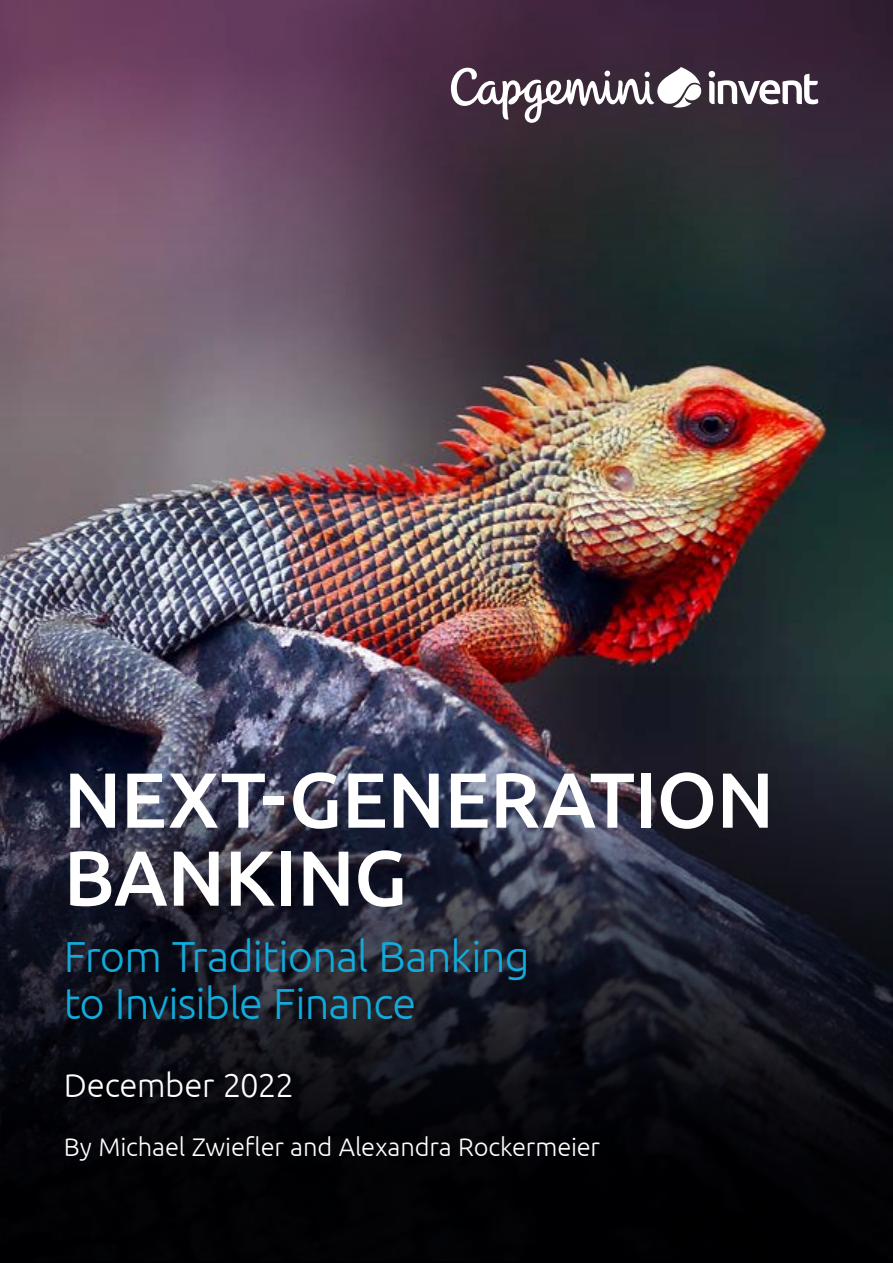
<style>
.page{position:relative;width:893px;height:1263px;background:#fff}
.page>*{position:absolute;margin:0;border:0;box-sizing:border-box;transform-origin:0 0}
.t1{font:500 78px/78px "Ubuntu";letter-spacing:-.01em;color:#fff}
.t2{font:300 43.5px/46.5px "Ubuntu";letter-spacing:-.02em;color:#12abdb}
.t3{font:300 33px "Ubuntu";letter-spacing:-.015em;color:#fff}
.t4{font:300 25.5px "Ubuntu";letter-spacing:-.005em;color:#fff}
</style>
<div class="page">
<img style="left:0;top:510px;width:893px;height:165px">
<img style="left:0;top:0;width:893px;height:510px">
<svg style="left:0;top:675px;width:893px;height:588px;background:#1a1b26"></svg>
<svg style="left:451px;top:67px;width:367px;height:56px"></svg>
<h1 class="t1" style="left:64px;top:758px;width:712px">NEXT-GENERATION<br>BANKING</h1>
<p class="t2" style="left:64px;top:933px;width:467px">From Traditional Banking to Invisible Finance</p>
<p class="t3" style="left:64px;top:1065px;width:232px">December 2022</p>
<p class="t4" style="left:64px;top:1131px;width:538px">By Michael Zwiefler and Alexandra Rockermeier</p>
</div>
